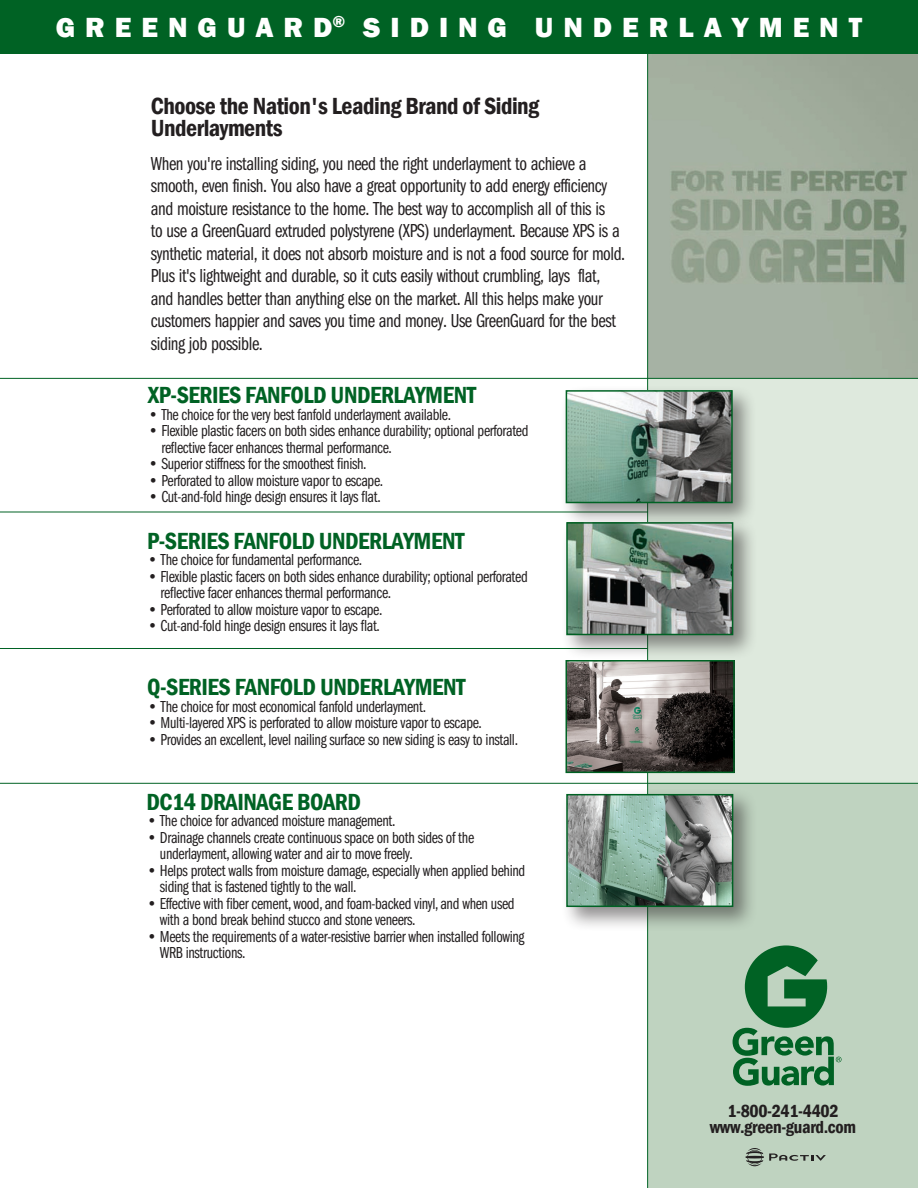
<style>
.page{position:relative;width:918px;height:1188px;background:#fff}
.page>*{position:absolute;margin:0;border:0;box-sizing:border-box;transform-origin:0 0}
.t1{font:800 28.5px "Franklin Gothic";letter-spacing:.35em;color:#fff}
.t2{font:600 condensed 24px "Franklin Gothic";letter-spacing:-.02em;color:#006224}
.t3{font:600 condensed 24px/22.5px "Franklin Gothic";letter-spacing:-.02em;color:#231f20}
.t4{font:19.5px/22.5px "ITC Franklin Gothic Std Bk Cp";letter-spacing:-.02em;color:#231f20}
.t5{font:600 condensed 18px "Franklin Gothic";letter-spacing:-.02em;color:#231f20}
.t6{font:16.5px/16.5px "ITC Franklin Gothic Std Bk Cp";letter-spacing:-.02em;color:#231f20}
.s1{font-family:"Franklin Gothic";font-weight:800}
</style>
<div class="page">
<img style="left:648px;top:54px;width:270px;height:324px">
<div style="left:0;top:0;width:918px;height:54px;background:#006224"></div>
<div style="left:648px;top:783px;width:270px;height:405px;background:#bfd3c0"></div>
<div style="left:648px;top:378px;width:270px;height:405px;background:#dee9dd"></div>
<svg style="left:746px;top:1148px;width:80px;height:18px"></svg>
<hr style="left:647px;top:50px;width:1px;height:1138px;background:#006224">
<hr style="left:0;top:378px;width:918px;height:1px;background:#006224">
<svg style="left:733px;top:945px;width:109px;height:141px"></svg>
<hr style="left:0;top:783px;width:918px;height:1px;background:#006224">
<hr style="left:0;top:512px;width:648px;height:1px;background:#006224">
<hr style="left:0;top:648px;width:648px;height:1px;background:#006224">
<div style="left:560px;top:516px;width:198px;height:144px;background:#231f20;opacity:.5"></div>
<img style="left:569px;top:528px;width:161px;height:104px">
<div style="left:566px;top:522px;width:167px;height:113px;border:2px solid #006224"></div>
<div style="left:559px;top:384px;width:198px;height:144px;background:#231f20;opacity:.5"></div>
<img style="left:569px;top:393px;width:161px;height:107px">
<div style="left:566px;top:390px;width:167px;height:113px;border:2px solid #006224"></div>
<div style="left:560px;top:788px;width:198px;height:143px;background:#231f20;opacity:.5"></div>
<img style="left:569px;top:797px;width:161px;height:107px">
<div style="left:566px;top:794px;width:167px;height:113px;border:2px solid #006224"></div>
<img style="left:569px;top:663px;width:163px;height:107px">
<div style="left:566px;top:660px;width:169px;height:113px;border:2px solid #006224"></div>
<p class="t1" style="left:56px;top:9px;width:808px">GREENGUARD<sup>®</sup> SIDING UNDERLAYMENT</p>
<p class="t3" style="left:151px;top:94px;width:390px">Choose the Nation's Leading Brand of Siding<br>Underlayments</p>
<p class="t4" style="left:151px;top:152px;width:476px">When you're installing siding, you need the right underlayment to achieve a smooth, even finish. You also have a great opportunity to add energy efficiency and moisture resistance to the home. The best way to accomplish all of this is<br>to use a GreenGuard extruded polystyrene (XPS) underlayment. Because XPS is a synthetic material, it does not absorb moisture and is not a food source for mold.<br>Plus it's lightweight and durable, so it cuts easily without crumbling, lays flat, and handles better than anything else on the market. All this helps make your customers happier and saves you time and money. Use GreenGuard for the best siding job possible.</p>
<p class="t2" style="left:148px;top:379px;width:330px">XP-SERIES FANFOLD UNDERLAYMENT</p>
<p class="t6" style="left:148px;top:406px;width:305px"><span class="s1">•</span> The choice for the very best fanfold underlayment available.</p>
<p class="t6" style="left:161px;top:423px;width:369px;text-indent:-14px"><span class="s1">•</span> Flexible plastic facers on both sides enhance durability; optional perforated reflective facer enhances thermal performance.</p>
<p class="t6" style="left:148px;top:456px;width:220px"><span class="s1">•</span> Superior stiffness for the smoothest finish.</p>
<p class="t6" style="left:148px;top:472px;width:237px"><span class="s1">•</span> Perforated to allow moisture vapor to escape.</p>
<p class="t6" style="left:148px;top:489px;width:234px"><span class="s1">•</span> Cut-and-fold hinge design ensures it lays flat.</p>
<p class="t2" style="left:147px;top:525px;width:319px">P-SERIES FANFOLD UNDERLAYMENT</p>
<p class="t6" style="left:147px;top:552px;width:217px"><span class="s1">•</span> The choice for fundamental performance.</p>
<p class="t6" style="left:161px;top:568px;width:369px;text-indent:-14px"><span class="s1">•</span> Flexible plastic facers on both sides enhance durability; optional perforated reflective facer enhances thermal performance.</p>
<p class="t6" style="left:147px;top:601px;width:237px"><span class="s1">•</span> Perforated to allow moisture vapor to escape.</p>
<p class="t6" style="left:147px;top:618px;width:234px"><span class="s1">•</span> Cut-and-fold hinge design ensures it lays flat.</p>
<p class="t2" style="left:147px;top:671px;width:320px">Q-SERIES FANFOLD UNDERLAYMENT</p>
<p class="t6" style="left:147px;top:698px;width:280px"><span class="s1">•</span> The choice for most economical fanfold underlayment.</p>
<p class="t6" style="left:147px;top:715px;width:336px"><span class="s1">•</span> Multi-layered XPS is perforated to allow moisture vapor to escape.</p>
<p class="t6" style="left:147px;top:731px;width:372px"><span class="s1">•</span> Provides an excellent, level nailing surface so new siding is easy to install.</p>
<p class="t2" style="left:146px;top:786px;width:216px">DC14 DRAINAGE BOARD</p>
<p class="t6" style="left:146px;top:813px;width:251px"><span class="s1">•</span> The choice for advanced moisture management.</p>
<p class="t6" style="left:160px;top:829px;width:316px;text-indent:-14px"><span class="s1">•</span> Drainage channels create continuous space on both sides of the underlayment, allowing water and air to move freely.</p>
<p class="t6" style="left:160px;top:862px;width:367px;text-indent:-14px"><span class="s1">•</span> Helps protect walls from moisture damage, especially when applied behind siding that is fastened tightly to the wall.</p>
<p class="t6" style="left:160px;top:895px;width:356px;text-indent:-14px"><span class="s1">•</span> Effective with fiber cement, wood, and foam-backed vinyl, and when used with a bond break behind stucco and stone veneers.</p>
<p class="t6" style="left:160px;top:928px;width:366px;text-indent:-14px"><span class="s1">•</span> Meets the requirements of a water-resistive barrier when installed following<br>WRB instructions.</p>
<p class="t5" style="left:727px;top:1099px;width:113px">1-800-241-4402</p>
<p class="t5" style="left:710px;top:1115px;width:148px">www.green-guard.com</p>
</div>
